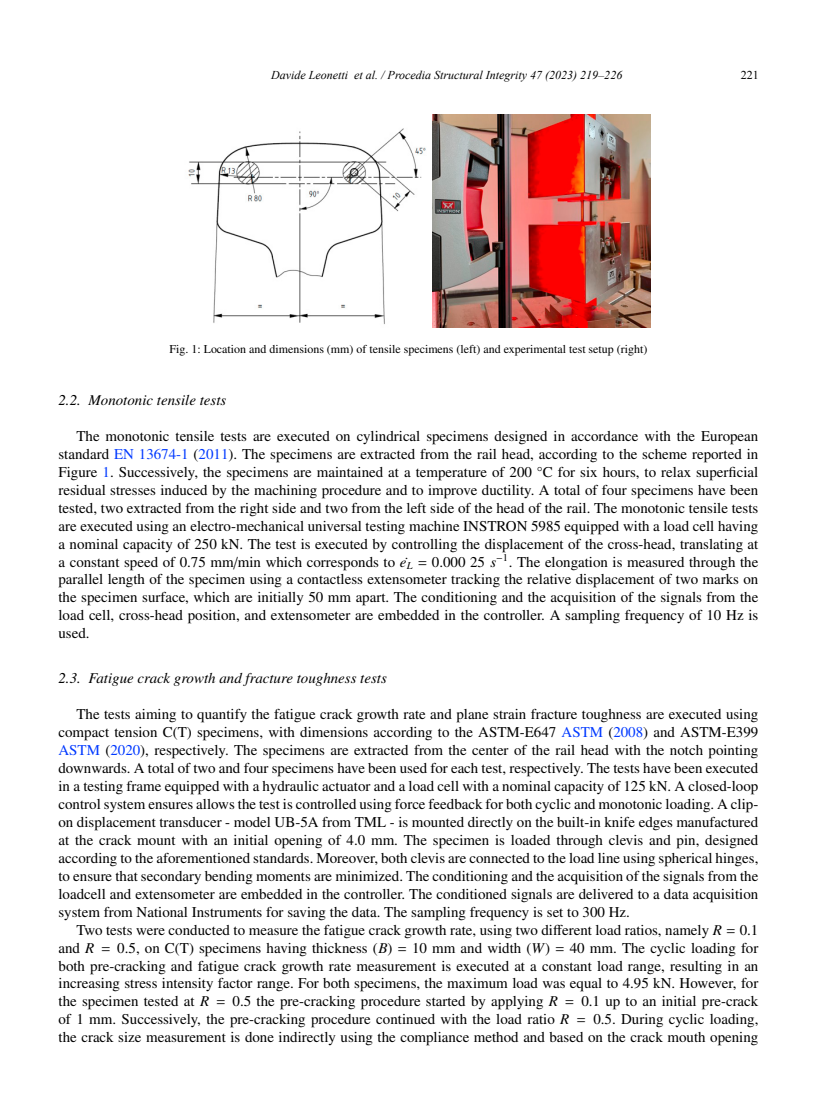
<style>
.page{position:relative;width:817px;height:1115px;background:#fff}
.page>*{position:absolute;margin:0;border:0;box-sizing:border-box;transform-origin:0 0}
.t1{font:15px/18px "Nimbus Rom No 9 L";color:#000;text-align:justify}
.t2{font:italic 15px "Nimbus Rom No 9 L";color:#000}
.t3{font:12px "Nimbus Rom No 9 L";color:#000}
.RH_Left{font:italic 12px "Times New Roman";color:#000}
.RH_Left-2{font:12px "Times New Roman";color:#000}
.s1{color:#0039ff}
.s2{font-family:"rtxr"}
.s3{font-style:italic}
.s4{font-family:"rtxmi"}
</style>
<div class="page">
<img style="left:188px;top:128px;width:238px;height:196px">
<img style="left:433px;top:114px;width:217px;height:213px">
<p class="RH_Left" style="left:271px;top:66px;width:352px">Davide Leonetti et al. / Procedia Structural Integrity 47 (2023) 219–226</p>
<p class="RH_Left-2" style="left:740px;top:66px;width:19px">221</p>
<p class="t3" style="left:169px;top:341px;width:479px">Fig. 1: Location and dimensions (mm) of tensile specimens (left) and experimental test setup (right)</p>
<p class="t2" style="left:58px;top:391px;width:169px">2.2. Monotonic tensile tests</p>
<p class="t1" style="left:58px;top:427px;width:701px;text-indent:18px">The monotonic tensile tests are executed on cylindrical specimens designed in accordance with the European standard <span class="s1">EN 13674-1</span> (<span class="s1">2011</span>). The specimens are extracted from the rail head, according to the scheme reported in Figure <span class="s1">1</span>. Successively, the specimens are maintained at a temperature of 200 °C for six hours, to relax superficial residual stresses induced by the machining procedure and to improve ductility. A total of four specimens have been tested, two extracted from the right side and two from the left side of the head of the rail. The monotonic tensile tests are executed using an electro-mechanical universal testing machine INSTRON 5985 equipped with a load cell having a nominal capacity of 250 kN. The test is executed by controlling the displacement of the cross-head, translating at a constant speed of 0.75 mm<span class="s2">/</span>min which corresponds to ˙<span class="s3">e</span><sub>L</sub> <span class="s2">=</span> 0.000 25 <span class="s3">s</span><sup>−</sup><sup>1</sup>. The elongation is measured through the parallel length of the specimen using a contactless extensometer tracking the relative displacement of two marks on the specimen surface, which are initially 50 mm apart. The conditioning and the acquisition of the signals from the load cell, cross-head position, and extensometer are embedded in the controller. A sampling frequency of 10 Hz is used.</p>
<p class="t2" style="left:58px;top:669px;width:330px">2.3. Fatigue crack growth and fracture toughness tests</p>
<p class="t1" style="left:58px;top:705px;width:701px;text-indent:18px">The tests aiming to quantify the fatigue crack growth rate and plane strain fracture toughness are executed using compact tension C(T) specimens, with dimensions according to the ASTM-E647 <span class="s1">ASTM</span> (<span class="s1">2008</span>) and ASTM-E399<br><span class="s1">ASTM</span> (<span class="s1">2020</span>), respectively. The specimens are extracted from the center of the rail head with the notch pointing downwards. A total of two and four specimens have been used for each test, respectively. The tests have been executed in a testing frame equipped with a hydraulic actuator and a load cell with a nominal capacity of 125 kN. A closed-loop control system ensures allows the test is controlled using force feedback for both cyclic and monotonic loading. A clip&shy;on displacement transducer - model UB-5A from TML - is mounted directly on the built-in knife edges manufactured at the crack mount with an initial opening of 4.0 mm. The specimen is loaded through clevis and pin, designed according to the aforementioned standards. Moreover, both clevis are connected to the load line using spherical hinges, to ensure that secondary bending moments are minimized. The conditioning and the acquisition of the signals from the loadcell and extensometer are embedded in the controller. The conditioned signals are delivered to a data acquisition system from National Instruments for saving the data. The sampling frequency is set to 300 Hz.</p>
<p class="t1" style="left:58px;top:920px;width:701px;text-indent:18px">Two tests were conducted to measure the fatigue crack growth rate, using two di<span class="s2">ff</span>erent load ratios, namely <span class="s3">R</span> <span class="s2">=</span> 0<span class="s4">.</span>1 and <span class="s3">R</span> <span class="s2">=</span> 0<span class="s4">.</span>5, on C(T) specimens having thickness (<span class="s3">B</span>) <span class="s2">=</span> 10 mm and width (<span class="s3">W</span>) <span class="s2">=</span> 40 mm. The cyclic loading for both pre-cracking and fatigue crack growth rate measurement is executed at a constant load range, resulting in an increasing stress intensity factor range. For both specimens, the maximum load was equal to 4.95 kN. However, for the specimen tested at <span class="s3">R</span> <span class="s2">=</span> 0<span class="s4">.</span>5 the pre-cracking procedure started by applying <span class="s3">R</span> <span class="s2">=</span> 0<span class="s4">.</span>1 up to an initial pre-crack of 1 mm. Successively, the pre-cracking procedure continued with the load ratio <span class="s3">R</span> <span class="s2">=</span> 0<span class="s4">.</span>5. During cyclic loading, the crack size measurement is done indirectly using the compliance method and based on the crack mouth opening</p>
</div>
